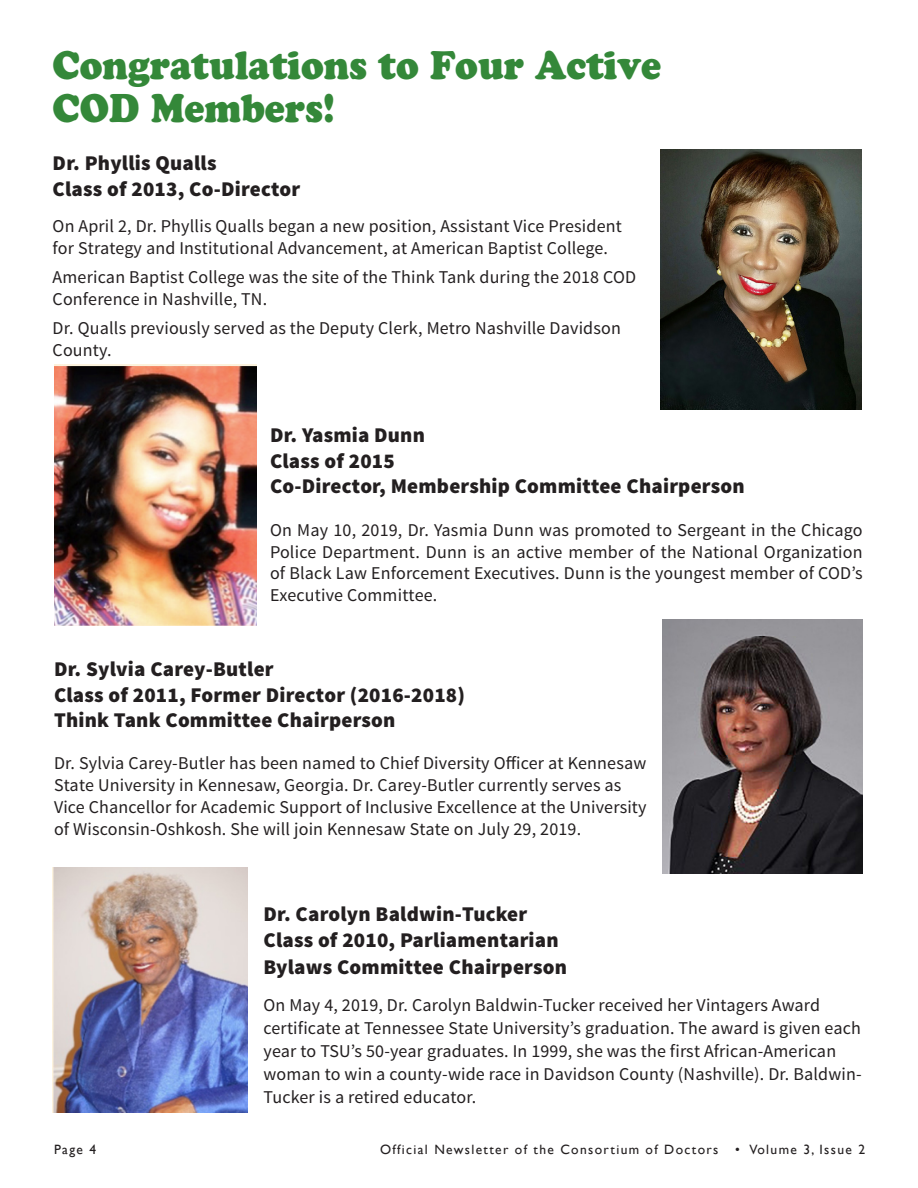
<style>
.page{position:relative;width:918px;height:1188px;background:#fff}
.page>*{position:absolute;margin:0;border:0;box-sizing:border-box;transform-origin:0 0}
.t1{font:39.6px/43.2px "Cooper Black Std";color:#348839;scale:.91 1}
.t2{font:900 21px/25.5px "Source Sans Pro";letter-spacing:.01em;color:#231f20}
.t3{font:18px/21.9px "Source Sans Pro";letter-spacing:.01em;color:#231f20}
.t4{font:13.5px "Gill Sans";letter-spacing:.1em;color:#231f20}
</style>
<div class="page">
<img style="left:660px;top:149px;width:202px;height:261px">
<img style="left:54px;top:365px;width:202px;height:260px">
<img style="left:53px;top:868px;width:194px;height:245px">
<img style="left:662px;top:620px;width:201px;height:254px">
<p class="t1" style="left:53px;top:44px;width:670px">Congratulations to Four Active<br>COD Members!</p>
<p class="t2" style="left:53px;top:151px;width:165px">Dr. Phyllis Qualls</p>
<p class="t2" style="left:53px;top:177px;width:249px">Class of 2013, Co-Director</p>
<p class="t3" style="left:53px;top:215px;width:571px">On April 2, Dr. Phyllis Qualls began a new position, Assistant Vice President for Strategy and Institutional Advancement, at American Baptist College.</p>
<p class="t3" style="left:53px;top:266px;width:585px">American Baptist College was the site of the Think Tank during the 2018 COD<br>Conference in Nashville, TN.</p>
<p class="t3" style="left:53px;top:317px;width:570px">Dr. Qualls previously served as the Deputy Clerk, Metro Nashville Davidson<br>County.</p>
<p class="t2" style="left:270px;top:424px;width:156px">Dr. Yasmia Dunn</p>
<p class="t2" style="left:270px;top:449px;width:476px">Class of 2015<br>Co-Director, Membership Committee Chairperson</p>
<p class="t3" style="left:270px;top:519px;width:594px;text-align:justify">On May 10, 2019, Dr. Yasmia Dunn was promoted to Sergeant in the Chicago Police Department. Dunn is an active member of the National Organization of Black Law Enforcement Executives. Dunn is the youngest member of COD’s Executive Committee.</p>
<p class="t2" style="left:54px;top:657px;width:221px">Dr. Sylvia Carey-Butler</p>
<p class="t2" style="left:54px;top:683px;width:413px">Class of 2011, Former Director (2016-2018)</p>
<p class="t2" style="left:54px;top:708px;width:343px">Think Tank Committee Chairperson</p>
<p class="t3" style="left:54px;top:753px;width:594px">Dr. Sylvia Carey-Butler has been named to Chief Diversity Officer at Kennesaw State University in Kennesaw, Georgia. Dr. Carey-Butler currently serves as Vice Chancellor for Academic Support of Inclusive Excellence at the University of Wisconsin-Oshkosh. She will join Kennesaw State on July 29, 2019.</p>
<p class="t2" style="left:264px;top:902px;width:265px">Dr. Carolyn Baldwin-Tucker</p>
<p class="t2" style="left:264px;top:929px;width:297px">Class of 2010, Parliamentarian</p>
<p class="t2" style="left:264px;top:955px;width:305px">Bylaws Committee Chairperson</p>
<p class="t3" style="left:264px;top:993px;width:600px;line-height:23.1px">On May 4, 2019, Dr. Carolyn Baldwin-Tucker received her Vintagers Award certificate at Tennessee State University’s graduation. The award is given each year to TSU’s 50-year graduates. In 1999, she was the first African-American woman to win a county-wide race in Davidson County (Nashville). Dr. Baldwin-Tucker is a retired educator.</p>
<p class="t4" style="left:54px;top:1141px;width:44px">Page 4</p>
<p class="t4" style="left:380px;top:1141px;width:487px">Official Newsletter of the Consortium of Doctors • Volume 3, Issue 2</p>
</div>
